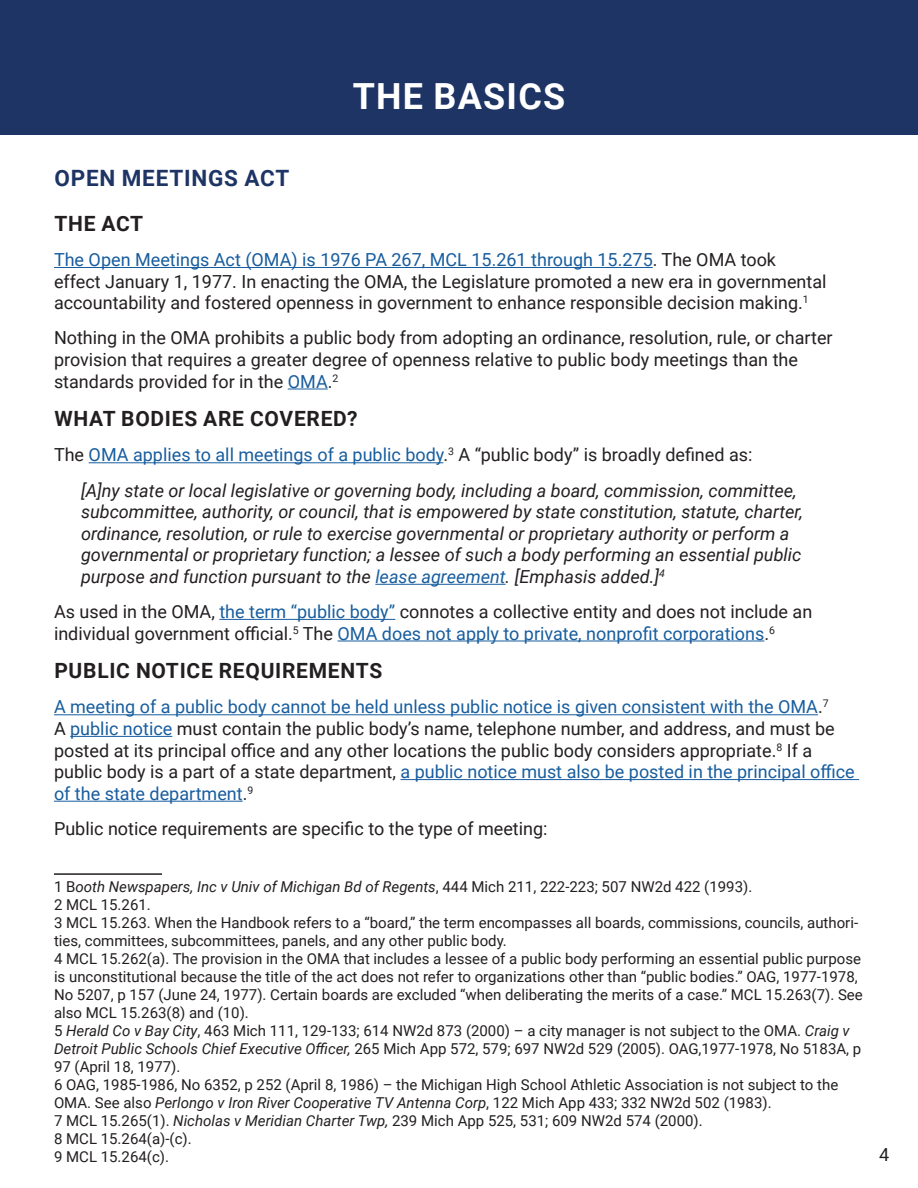
<style>
.page{position:relative;width:918px;height:1188px;background:#fff}
.page>*{position:absolute;margin:0;border:0;box-sizing:border-box;transform-origin:0 0}
.Table_of_Contents_Pa{font:700 36px "Roboto";letter-spacing:.035em;color:#fff}
.t1{font:700 22.5px "Roboto";letter-spacing:.035em;color:#1d3465}
.Table_of_Contents_pa{font:700 21px "Roboto";letter-spacing:.035em;color:#231f20}
.Paragraph_Style_1{font:18px/21.6px "Roboto";color:#231f20}
.Paragraph_Style_1-2{font:italic 18px/21.6px "Roboto";color:#231f20}
.footnote{font:15px/18px "Roboto";color:#231f20}
.footnote-2{font:italic 15px "Roboto";color:#231f20}
.s1{color:#175d9e}
.s2{font-style:normal}
.s3{font-style:italic}
</style>
<div class="page">
<hr style="left:54px;top:267px;width:599px;height:1px;background:#175d9e">
<hr style="left:288px;top:389px;width:40px;height:1px;background:#175d9e">
<hr style="left:89px;top:462px;width:354px;height:1px;background:#175d9e">
<hr style="left:375px;top:584px;width:131px;height:1px;background:#175d9e">
<hr style="left:219px;top:619px;width:176px;height:1px;background:#175d9e">
<hr style="left:338px;top:641px;width:426px;height:1px;background:#175d9e">
<hr style="left:54px;top:714px;width:764px;height:1px;background:#175d9e">
<hr style="left:70px;top:736px;width:102px;height:1px;background:#175d9e">
<hr style="left:400px;top:779px;width:459px;height:1px;background:#175d9e">
<hr style="left:54px;top:801px;width:189px;height:1px;background:#175d9e">
<hr style="left:54px;top:873px;width:108px;height:2px;background:#231f20">
<div style="left:0;top:0;width:918px;height:135px;background:#1d3465"></div>
<p class="Table_of_Contents_Pa" style="left:353px;top:71px;width:214px">THE BASICS</p>
<h2 class="t1" style="left:54px;top:162px;width:236px">OPEN MEETINGS ACT</h2>
<p class="Table_of_Contents_pa" style="left:54px;top:209px;width:90px">THE ACT</p>
<p class="Paragraph_Style_1" style="left:54px;top:248px;width:774px"><span class="s1">The Open Meetings Act (OMA) is 1976 PA 267, MCL 15.261 through 15.275</span>. The OMA took effect January 1, 1977. In enacting the OMA, the Legislature promoted a new era in governmental accountability and fostered openness in government to enhance responsible decision making.<sup>1</sup></p>
<p class="Paragraph_Style_1" style="left:54px;top:327px;width:780px">Nothing in the OMA prohibits a public body from adopting an ordinance, resolution, rule, or charter provision that requires a greater degree of openness relative to public body meetings than the standards provided for in the <span class="s1">OMA</span>.<sup>2</sup></p>
<p class="Table_of_Contents_pa" style="left:54px;top:404px;width:305px">WHAT BODIES ARE COVERED?</p>
<p class="Paragraph_Style_1" style="left:54px;top:444px;width:700px">The <span class="s1">OMA applies to all meetings of a public body</span>.<sup>3</sup> A “public body” is broadly defined as:</p>
<p class="Paragraph_Style_1-2" style="left:81px;top:479px;width:723px">[A]ny state or local legislative or governing body, including a board, commission, committee, subcommittee, authority, or council, that is empowered by state constitution, statute, charter, ordinance, resolution, or rule to exercise governmental or proprietary authority or perform a governmental or proprietary function; a lessee of such a body performing an essential public purpose and function pursuant to the <span class="s1">lease agreement</span>. [Emphasis added.]<sup>4</sup></p>
<p class="Paragraph_Style_1" style="left:54px;top:600px;width:760px">As used in the OMA, <span class="s1">the term “public body”</span> connotes a collective entity and does not include an individual government official.<sup>5</sup> The <span class="s1">OMA does not apply to private, nonprofit corporations</span>.<sup>6</sup></p>
<p class="Table_of_Contents_pa" style="left:54px;top:656px;width:329px">PUBLIC NOTICE REQUIREMENTS</p>
<p class="Paragraph_Style_1" style="left:54px;top:696px;width:802px"><span class="s1">A meeting of a public body cannot be held unless public notice is given consistent with the OMA</span>.<sup>7<br></sup>A <span class="s1">public notice</span> must contain the public body’s name, telephone number, and address, and must be posted at its principal office and any other locations the public body considers appropriate.<sup>8</sup> If a public body is a part of a state department, <span class="s1">a public notice must also be posted in the principal office of the state department</span>.<sup>9</sup></p>
<p class="Paragraph_Style_1" style="left:54px;top:817px;width:495px">Public notice requirements are specific to the type of meeting:</p>
<p class="footnote-2" style="left:54px;top:876px;width:700px"><span class="s2">1 B</span>ooth Newspapers, Inc v Univ of Michigan Bd of Regents<span class="s2">, 444 Mich 211, 222-223; 507 NW2d 422 (1993).</span></p>
<p class="footnote" style="left:54px;top:895px;width:98px">2 MCL 15.261.</p>
<p class="footnote" style="left:54px;top:913px;width:806px">3 MCL 15.263. When the Handbook refers to a “board,” the term encompasses all boards, commissions, councils, authori&shy;ties, committees, subcommittees, panels, and any other public body.</p>
<p class="footnote" style="left:54px;top:949px;width:810px">4 MCL 15.262(a). The provision in the OMA that includes a lessee of a public body performing an essential public purpose is unconstitutional because the title of the act does not refer to organizations other than “public bodies.” OAG, 1977-1978, No 5207, p 157 (June 24, 1977). Certain boards are excluded “when deliberating the merits of a case.” MCL 15.263(7). See also MCL 15.263(8) and (10).</p>
<p class="footnote" style="left:54px;top:1021px;width:809px">5 <span class="s3">Herald Co v Bay City</span>, 463 Mich 111, 129-133; 614 NW2d 873 (2000) – a city manager is not subject to the OMA. <span class="s3">Craig v<br>Detroit Public Schools Chief Executive Officer,</span> 265 Mich App 572, 579; 697 NW2d 529 (2005). OAG,1977-1978, No 5183A, p<br>97 (April 18, 1977).</p>
<p class="footnote" style="left:54px;top:1075px;width:786px">6 OAG, 1985-1986, No 6352, p 252 (April 8, 1986) – the Michigan High School Athletic Association is not subject to the<br>OMA. See also <span class="s3">Perlongo v Iron River Cooperative TV Antenna Corp</span>, 122 Mich App 433; 332 NW2d 502 (1983).</p>
<p class="footnote" style="left:54px;top:1111px;width:650px">7 MCL 15.265(1). <span class="s3">Nicholas v Meridian Charter Twp,</span> 239 Mich App 525, 531; 609 NW2d 574 (2000).</p>
<p class="footnote" style="left:54px;top:1129px;width:139px">8 MCL 15.264(a)-(c).</p>
<p class="footnote" style="left:54px;top:1147px;width:117px">9 MCL 15.264(c).</p>
<p class="Paragraph_Style_1" style="left:879px;top:1143px;width:12px">4</p>
</div>
